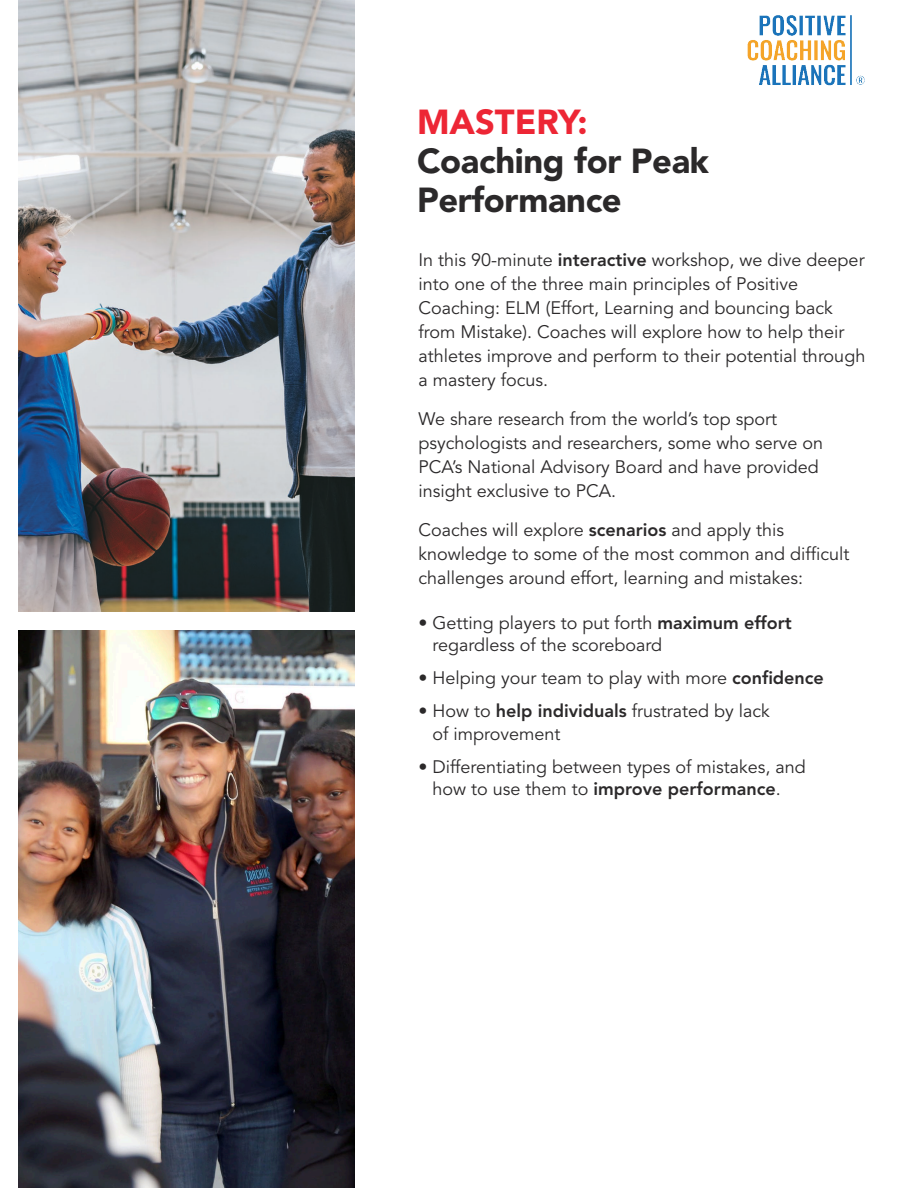
<style>
.page{position:relative;width:918px;height:1188px;background:#fff}
.page>*{position:absolute;margin:0;border:0;box-sizing:border-box;transform-origin:0 0}
.t1{font:900 34.5px/39px "Avenir";letter-spacing:-.01em;color:#2b292a}
.t2{font:900 34.5px "Avenir";color:#ed2635}
.t3{font:18px/24px "Avenir";color:#2b292a}
.s1{font-weight:800}
</style>
<div class="page">
<img style="left:18px;top:0;width:336px;height:611px">
<img style="left:18px;top:631px;width:336px;height:557px">
<img style="left:747px;top:15px;width:118px;height:71px">
<h1 class="t2" style="left:417px;top:108px;width:172px">MASTERY:</h1>
<h1 class="t1" style="left:417px;top:145px;width:294px">Coaching for Peak<br>Performance</h1>
<p class="t3" style="left:418px;top:249px;width:448px">In this 90-minute <span class="s1">interactive</span> workshop, we dive deeper into one of the three main principles of Positive Coaching: ELM (Effort, Learning and bouncing back from Mistake). Coaches will explore how to help their athletes improve and perform to their potential through a mastery focus.</p>
<p class="t3" style="left:418px;top:408px;width:406px">We share research from the world’s top sport psychologists and researchers, some who serve on PCA’s National Advisory Board and have provided insight exclusive to PCA.</p>
<p class="t3" style="left:418px;top:519px;width:433px">Coaches will explore <span class="s1">scenarios</span> and apply this knowledge to some of the most common and difficult challenges around effort, learning and mistakes:</p>
<p class="t3" style="left:433px;top:613px;width:361px;line-height:22.5px;text-indent:-14px">• Getting players to put forth <span class="s1">maximum effort </span>regardless of the scoreboard</p>
<p class="t3" style="left:419px;top:668px;width:407px">• Helping your team to play with more <span class="s1">confidence</span></p>
<p class="t3" style="left:433px;top:702px;width:339px;line-height:22.5px;text-indent:-14px">• How to <span class="s1">help individuals</span> frustrated by lack of improvement</p>
<p class="t3" style="left:433px;top:757px;width:375px;line-height:22.5px;text-indent:-14px">• Differentiating between types of mistakes, and how to use them to <span class="s1">improve performance</span>.</p>
</div>
